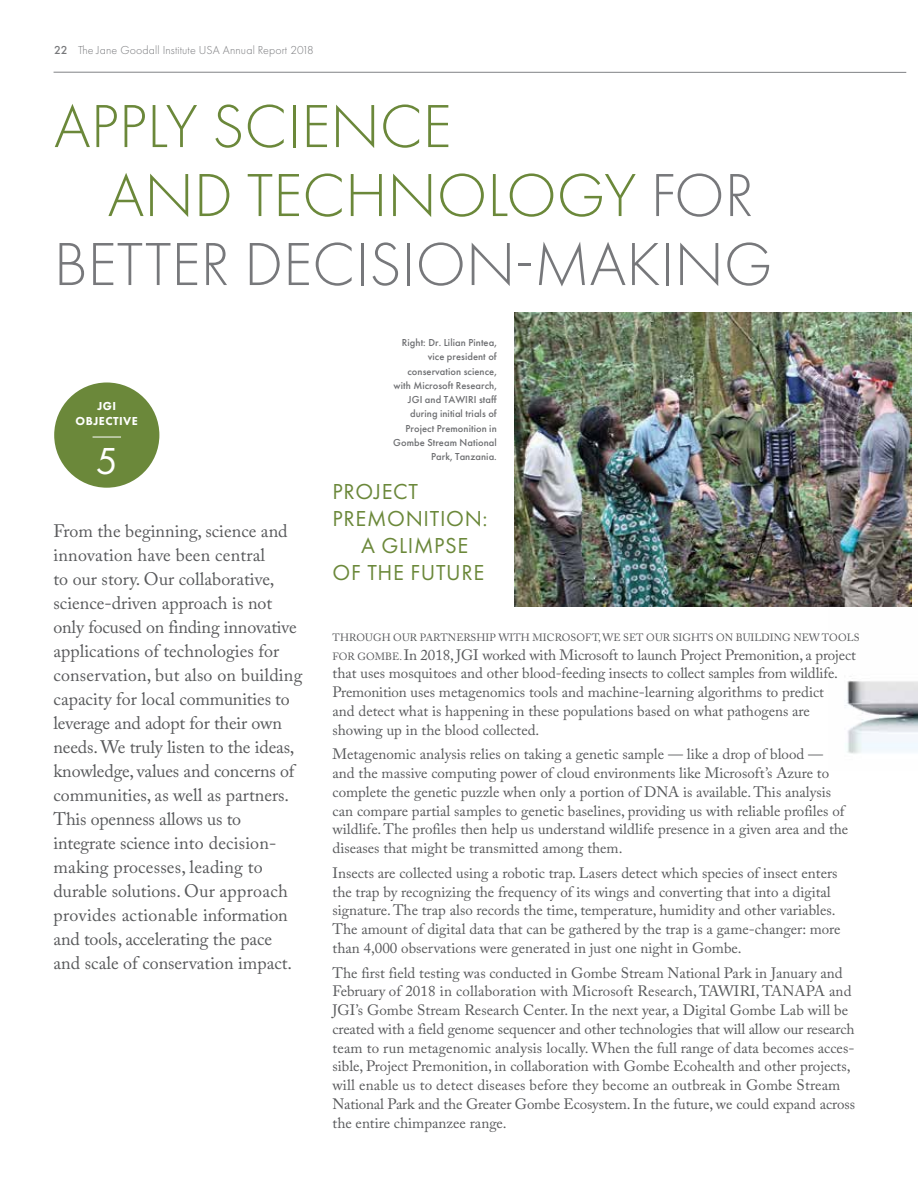
<style>
.page{position:relative;width:918px;height:1188px;background:#fff}
.page>*{position:absolute;margin:0;border:0;box-sizing:border-box;transform-origin:0 0}
.t1{font:300 63px "Futura PT";color:#6b883a}
.t2{font:300 63px "Futura PT";color:#77787b}
.t3{font:39px "Futura PT";color:#fff}
.t4{font:22.5px "Futura PT";letter-spacing:.03em;color:#6b883a}
.t5{font:18px/24px "Adobe Caslon Pro";color:#58595b}
.t6{font:15px/18.8px "Adobe Caslon Pro";color:#58595b}
.t7{font:300 12px "Futura PT";letter-spacing:.01em;color:#77787b}
.t8{font:800 12px/15px "Futura PT";letter-spacing:.04em;color:#fff;text-align:center}
.t9{font:500 10.5px/14.2px "Futura PT";letter-spacing:.005em;color:#6d6e71;text-align:right}
.t10{font:10.5px "Adobe Caslon Pro";letter-spacing:.005em;color:#58595b}
.s1{font-weight:500}
.s2{color:#77787b}
.s3{font-size:10.5px}
</style>
<div class="page">
<img style="left:829px;top:313px;width:89px;height:441px">
<img style="left:515px;top:312px;width:396px;height:294px">
<hr style="left:54px;top:72px;width:852px;height:1px;background:#808285">
<div style="left:54px;top:383px;width:105px;height:105px;background:#6b883a;border-radius:50%"></div>
<svg style="left:93px;top:437px;width:28px;height:1px"></svg>
<p class="t7" style="left:54px;top:43px;width:261px"><span class="s1">22</span> The Jane Goodall Institute USA Annual Report 2018</p>
<h1 class="t1" style="left:54px;top:90px;width:399px">APPLY SCIENCE</h1>
<h1 class="t1" style="left:108px;top:159px;width:648px">AND TECHNOLOGY <span class="s2">FOR</span></h1>
<h1 class="t2" style="left:54px;top:228px;width:720px">BETTER DECISION-MAKING</h1>
<p class="t8" style="left:76px;top:398px;width:64px">JGI<br>OBJECTIVE</p>
<h2 class="t3" style="left:96px;top:438px;width:24px">5</h2>
<p class="t5" style="left:54px;top:519px;width:250px">From the beginning, science and innovation have been central<br>to our story. Our collaborative, science-driven approach is not only focused on finding innovative applications of technologies for conservation, but also on building capacity for local communities to leverage and adopt for their own needs. We truly listen to the ideas, knowledge, values and concerns of communities, as well as partners.<br>This openness allows us to integrate science into decision&shy;making processes, leading to durable solutions. Our approach provides actionable information and tools, accelerating the pace and scale of conservation impact.</p>
<p class="t9" style="left:393px;top:336px;width:105px">Right: Dr. Lilian Pintea, vice president of conservation science, with Microsoft Research,<br>JGI and TAWIRI staff during initial trials of<br>Project Premonition in<br>Gombe Stream National<br>Park, Tanzania.</p>
<h3 class="t4" style="left:333px;top:478px;width:87px">PROJECT</h3>
<h3 class="t4" style="left:333px;top:505px;width:157px">PREMONITION:</h3>
<h3 class="t4" style="left:361px;top:532px;width:109px">A GLIMPSE</h3>
<h3 class="t4" style="left:333px;top:559px;width:153px">OF THE FUTURE</h3>
<p class="t10" style="left:333px;top:631px;width:528px">THROUGH OUR PARTNERSHIP WITH MICROSOFT, WE SET OUR SIGHTS ON BUILDING NEW TOOLS</p>
<p class="t6" style="left:333px;top:645px;width:525px"><span class="s3">FOR GOMBE.</span> In 2018, JGI worked with Microsoft to launch Project Premonition, a project that uses mosquitoes and other blood-feeding insects to collect samples from wildlife.<br>Premonition uses metagenomics tools and machine-learning algorithms to predict<br>and detect what is happening in these populations based on what pathogens are showing up in the blood collected.</p>
<p class="t6" style="left:333px;top:745px;width:517px">Metagenomic analysis relies on taking a genetic sample — like a drop of blood — and the massive computing power of cloud environments like Microsoft’s Azure to complete the genetic puzzle when only a portion of DNA is available. This analysis can compare partial samples to genetic baselines, providing us with reliable profiles of wildlife. The profiles then help us understand wildlife presence in a given area and the diseases that might be transmitted among them.</p>
<p class="t6" style="left:333px;top:863px;width:510px">Insects are collected using a robotic trap. Lasers detect which species of insect enters the trap by recognizing the frequency of its wings and converting that into a digital signature. The trap also records the time, temperature, humidity and other variables.<br>The amount of digital data that can be gathered by the trap is a game-changer: more than 4,000 observations were generated in just one night in Gombe.</p>
<p class="t6" style="left:333px;top:963px;width:524px">The first field testing was conducted in Gombe Stream National Park in January and February of 2018 in collaboration with Microsoft Research, TAWIRI, TANAPA and JGI’s Gombe Stream Research Center. In the next year, a Digital Gombe Lab will be created with a field genome sequencer and other technologies that will allow our research team to run metagenomic analysis locally. When the full range of data becomes acces&shy;sible, Project Premonition, in collaboration with Gombe Ecohealth and other projects, will enable us to detect diseases before they become an outbreak in Gombe Stream National Park and the Greater Gombe Ecosystem. In the future, we could expand across the entire chimpanzee range.</p>
</div>
